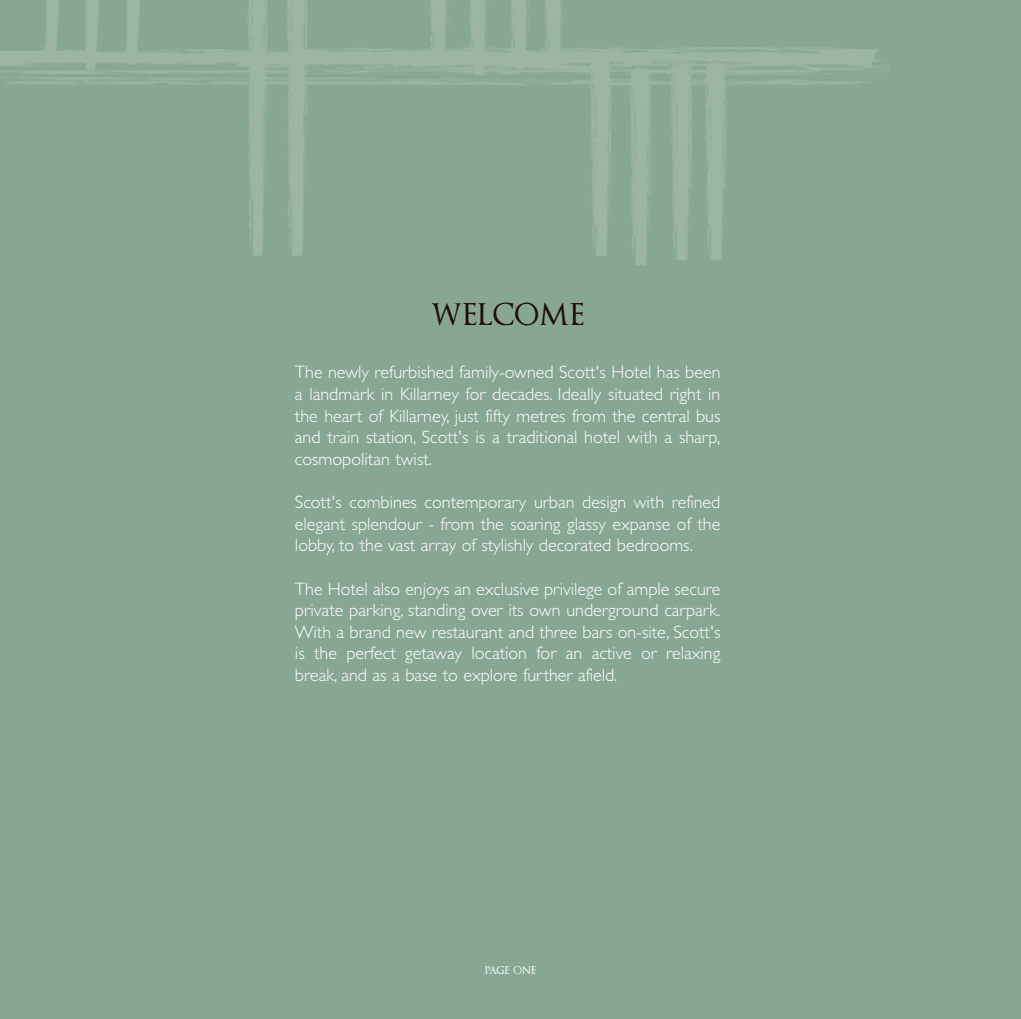
<style>
.page{position:relative;width:1021px;height:1019px;background:#fff}
.page>*{position:absolute;margin:0;border:0;box-sizing:border-box;transform-origin:0 0}
.t1{font:40px "Optimus Princeps";color:#210d0d}
.t2{font:300 18px/21.6px "Gill Sans CE";color:#fff;text-align:justify}
.t3{font:14px "Optimus Princeps";color:#fff}
</style>
<div class="page">
<div style="left:0;top:0;width:1020px;height:1018px;background:#87a794"></div>
<img style="left:0;top:0;width:884px;height:266px">
<h1 class="t1" style="left:431px;top:291px;width:155px">welcome</h1>
<p class="t2" style="left:295px;top:363px;width:427px">The newly refurbished family-owned Scott's Hotel has been a landmark in Killarney for decades. Ideally situated right in the heart of Killarney, just fifty metres from the central bus and train station, Scott's is a traditional hotel with a sharp, cosmopolitan twist.</p>
<p class="t2" style="left:295px;top:493px;width:427px">Scott's combines contemporary urban design with refined elegant splendour - from the soaring glassy expanse of the lobby, to the vast array of stylishly decorated bedrooms.</p>
<p class="t2" style="left:295px;top:579px;width:427px">The Hotel also enjoys an exclusive privilege of ample secure private parking, standing over its own underground carpark.<br>With a brand new restaurant and three bars on-site, Scott's is the perfect getaway location for an active or relaxing break, and as a base to explore further afield.</p>
<p class="t3" style="left:484px;top:961px;width:53px">page one</p>
</div>
